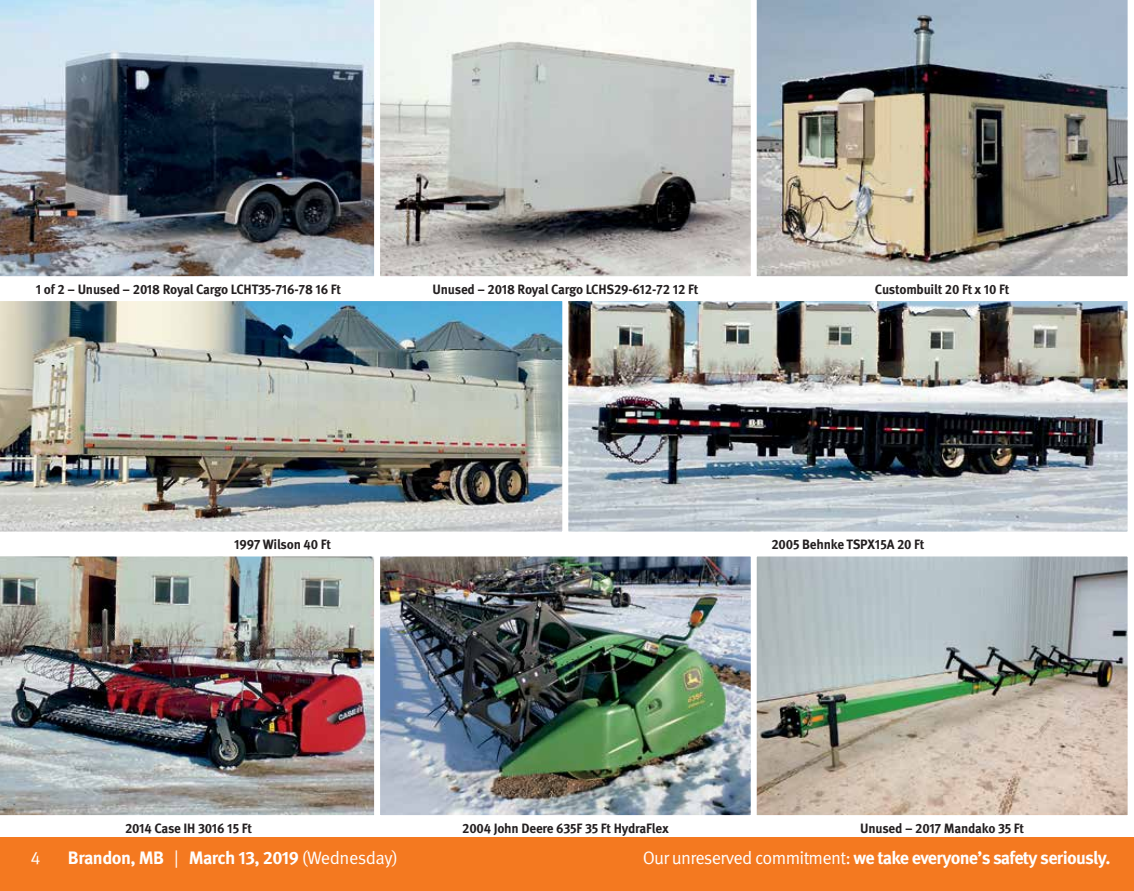
<style>
.page{position:relative;width:1134px;height:891px;background:#fff}
.page>*{position:absolute;margin:0;border:0;box-sizing:border-box;transform-origin:0 0}
.t1{font:700 18px "Meta Pro";letter-spacing:-.04em;color:#fff}
.t2{font:18px "Meta Pro";color:#fff}
.t3{font:700 13.5px "Meta Pro";letter-spacing:-.015em;color:#231f20}
.s1{font-weight:400}
</style>
<div class="page">
<div style="left:0;top:837px;width:1134px;height:54px;background:#f47920"></div>
<img style="left:0;top:301px;width:563px;height:231px">
<img style="left:569px;top:302px;width:558px;height:229px">
<div style="left:565px;top:298px;width:566px;height:237px;border:3px solid #fff"></div>
<svg style="left:0;top:0;width:375px;height:277px;background:#6e7984"></svg>
<img style="left:0;top:556px;width:375px;height:260px">
<svg style="left:380px;top:0;width:371px;height:277px"></svg>
<img style="left:756px;top:0;width:372px;height:277px">
<img style="left:381px;top:557px;width:369px;height:257px">
<div style="left:377px;top:553px;width:377px;height:265px;border:3px solid #fff"></div>
<img style="left:758px;top:557px;width:369px;height:257px">
<div style="left:754px;top:553px;width:377px;height:265px;border:3px solid #fff"></div>
<p class="t3" style="left:36px;top:278px;width:307px">1 of 2 – Unused – 2018 Royal Cargo LCHT35-716-78 16 Ft</p>
<p class="t3" style="left:433px;top:278px;width:267px">Unused – 2018 Royal Cargo LCHS29-612-72 12 Ft</p>
<p class="t3" style="left:875px;top:278px;width:136px">Custombuilt 20 Ft x 10 Ft</p>
<p class="t3" style="left:234px;top:534px;width:98px">1997 Wilson 40 Ft</p>
<p class="t3" style="left:771px;top:534px;width:155px">2005 Behnke TSPX15A 20 Ft</p>
<p class="t3" style="left:125px;top:817px;width:129px">2014 Case IH 3016 15 Ft</p>
<p class="t3" style="left:462px;top:817px;width:208px">2004 John Deere 635F 35 Ft HydraFlex</p>
<p class="t3" style="left:860px;top:817px;width:166px">Unused – 2017 Mandako 35 Ft</p>
<h1 class="t2" style="left:31px;top:844px;width:12px">4</h1>
<h1 class="t1" style="left:68px;top:844px;width:332px">Brandon, MB <span class="s1">|</span> March 13, 2019 <span class="s1">(Wednesday)</span></h1>
<h1 class="t1" style="left:643px;top:844px;width:469px"><span class="s1">Our unreserved commitment:</span> we take everyone’s safety seriously.</h1>
</div>
